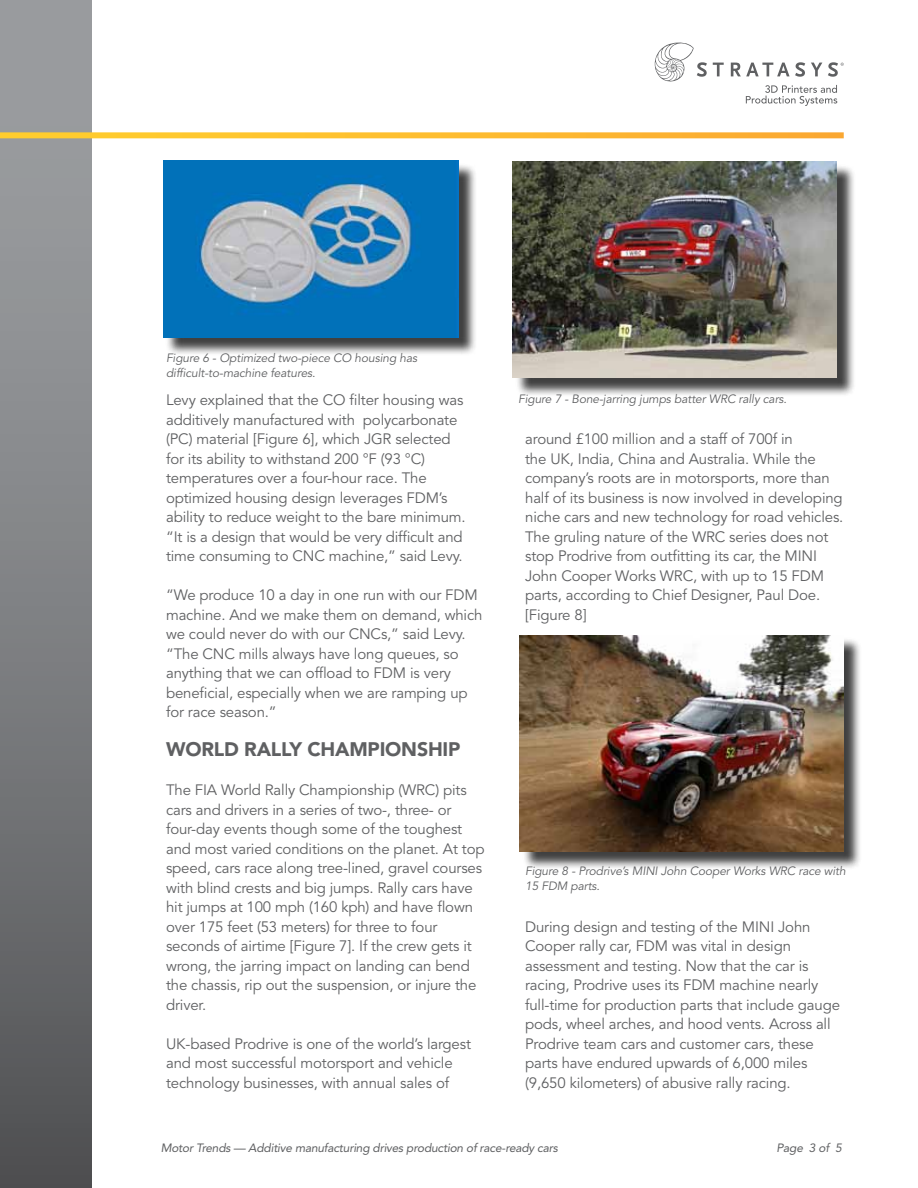
<style>
.page{position:relative;width:918px;height:1188px;background:#fff}
.page>*{position:absolute;margin:0;border:0;box-sizing:border-box;transform-origin:0 0}
.t1{font:900 19.5px "Avenir LT Std";letter-spacing:-.01em;color:#5f6062}
.t2{font:15px/19.5px "Avenir LT Std";letter-spacing:-.01em;color:#5f6062}
.t3{font:italic 12px/15px "Avenir LT Std";letter-spacing:-.01em;color:#5f6062}
.t4{font:italic 12px "Avenir LT Std";letter-spacing:-.02em;color:#5f6062}
</style>
<div class="page">
<svg style="left:713px;top:63px;width:11px;height:13px"></svg>
<svg style="left:731px;top:62px;width:74px;height:15px"></svg>
<svg style="left:811px;top:63px;width:11px;height:13px"></svg>
<svg style="left:655px;top:43px;width:52px;height:39px"></svg>
<svg style="left:746px;top:85px;width:91px;height:21px"></svg>
<svg style="left:828px;top:62px;width:16px;height:15px"></svg>
<div style="left:0;top:0;width:92px;height:1188px;background:linear-gradient(to bottom,#a4a7a9,#555658)"></div>
<svg style="left:0;top:132px;width:844px;height:6px"></svg>
<div style="left:166px;top:163px;width:312px;height:193px;background:#000;opacity:.75"></div>
<img style="left:163px;top:160px;width:296px;height:178px">
<div style="left:515px;top:164px;width:340px;height:232px;background:#000;opacity:.75"></div>
<img style="left:513px;top:162px;width:324px;height:216px">
<div style="left:522px;top:637px;width:340px;height:233px;background:#000;opacity:.75"></div>
<img style="left:520px;top:635px;width:324px;height:216px">
<p class="t3" style="left:166px;top:351px;width:253px">Figure 6 - Optimized two-piece CO housing has difficult-to-machine features.</p>
<p class="t2" style="left:166px;top:391px;width:301px">Levy explained that the CO filter housing was additively manufactured with polycarbonate (PC) material [Figure 6], which JGR selected for its ability to withstand 200 °F (93 °C) temperatures over a four-hour race. The optimized housing design leverages FDM’s ability to reduce weight to the bare minimum. “It is a design that would be very difficult and time consuming to CNC machine,” said Levy.</p>
<p class="t2" style="left:166px;top:586px;width:318px">“We produce 10 a day in one run with our FDM machine. And we make them on demand, which we could never do with our CNCs,” said Levy. “The CNC mills always have long queues, so anything that we can offload to FDM is very beneficial, especially when we are ramping up for race season.”</p>
<h1 class="t1" style="left:166px;top:737px;width:296px">WORLD RALLY CHAMPIONSHIP</h1>
<p class="t2" style="left:166px;top:781px;width:320px">The FIA World Rally Championship (WRC) pits cars and drivers in a series of two-, three- or four-day events though some of the toughest and most varied conditions on the planet. At top speed, cars race along tree-lined, gravel courses with blind crests and big jumps. Rally cars have hit jumps at 100 mph (160 kph) and have flown over 175 feet (53 meters) for three to four seconds of airtime [Figure 7]. If the crew gets it wrong, the jarring impact on landing can bend the chassis, rip out the suspension, or injure the driver.</p>
<p class="t2" style="left:166px;top:1034px;width:307px">UK-based Prodrive is one of the world’s largest and most successful motorsport and vehicle technology businesses, with annual sales of</p>
<p class="t3" style="left:518px;top:391px;width:270px">Figure 7 - Bone-jarring jumps batter WRC rally cars.</p>
<p class="t2" style="left:525px;top:430px;width:320px">around £100 million and a staff of 700f in<br>the UK, India, China and Australia. While the company’s roots are in motorsports, more than half of its business is now involved in developing niche cars and new technology for road vehicles.<br>The gruling nature of the WRC series does not stop Prodrive from outfitting its car, the MINI John Cooper Works WRC, with up to 15 FDM parts, according to Chief Designer, Paul Doe. [Figure 8]</p>
<p class="t3" style="left:525px;top:864px;width:322px">Figure 8 - Prodrive’s MINI John Cooper Works WRC race with<br>15 FDM parts.</p>
<p class="t2" style="left:525px;top:917px;width:316px">During design and testing of the MINI John Cooper rally car, FDM was vital in design assessment and testing. Now that the car is racing, Prodrive uses its FDM machine nearly full-time for production parts that include gauge pods, wheel arches, and hood vents. Across all Prodrive team cars and customer cars, these parts have endured upwards of 6,000 miles (9,650 kilometers) of abusive rally racing.</p>
<p class="t4" style="left:161px;top:1141px;width:399px">Motor Trends — Additive manufacturing drives production of race-ready cars</p>
<p class="t4" style="left:776px;top:1141px;width:67px">Page 3 of 5</p>
</div>
